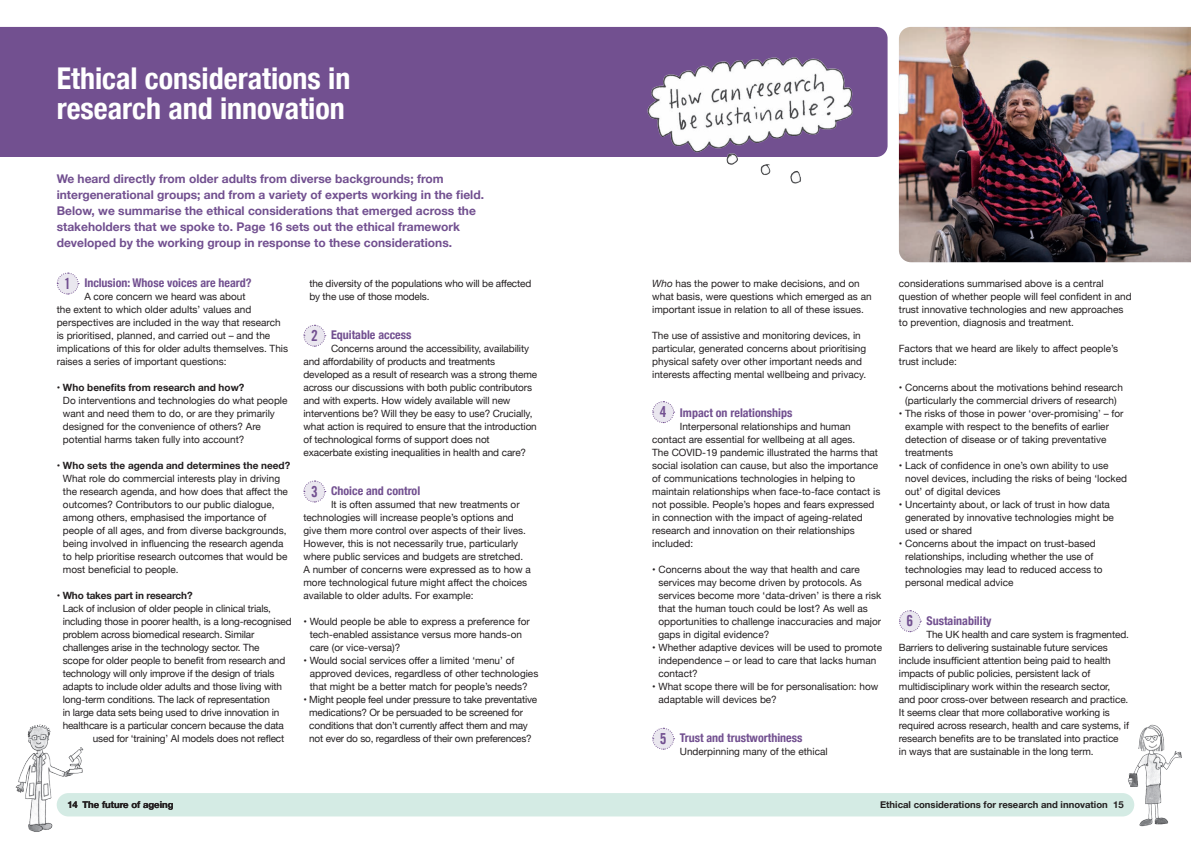
<style>
.page{position:relative;width:1191px;height:842px;background:#fff}
.page>*{position:absolute;margin:0;border:0;box-sizing:border-box;transform-origin:0 0}
.t1{font:700 condensed 30px "Helvetica Neue";color:#fff}
.t2{font:15.2px "Amnesty Trade Gothic Bd Cn 20";color:#725090}
.t3{font:700 12px/16px "Helvetica Neue";color:#725090}
.t4{font:700 condensed 12px "Helvetica Neue";color:#725090}
.t5{font:10px/13px "Helvetica Neue";color:#231f20}
.t6{font:10px/13px "Helvetica Neue";letter-spacing:-.02em;color:#231f20}
.t7{font:700 10px "Helvetica Neue";letter-spacing:-.015em;color:#231f20}
.t8{font:700 9.5px "Helvetica Neue";color:#231f20}
.s1{font-weight:700}
.s2{font-style:italic}
</style>
<div class="page">
<div style="left:57px;top:793px;width:1077px;height:23px;background:#d4ebe4;border-radius:12px"></div>
<img style="left:15px;top:724px;width:70px;height:108px">
<img style="left:1126px;top:724px;width:56px;height:103px">
<div style="left:0;top:27px;width:887px;height:130px;background:#725090"></div>
<img style="left:899px;top:27px;width:292px;height:235px">
<img style="left:643px;top:51px;width:216px;height:133px">
<svg style="left:56px;top:272px;width:23px;height:23px"></svg>
<svg style="left:303px;top:324px;width:23px;height:23px"></svg>
<svg style="left:303px;top:480px;width:23px;height:23px"></svg>
<svg style="left:652px;top:401px;width:22px;height:23px"></svg>
<svg style="left:652px;top:727px;width:22px;height:23px"></svg>
<svg style="left:899px;top:610px;width:22px;height:23px"></svg>
<p class="t1" style="left:57px;top:53px;width:295px">Ethical considerations in</p>
<p class="t1" style="left:57px;top:83px;width:290px">research and innovation</p>
<p class="t3" style="left:57px;top:171px;width:429px">We heard directly from older adults from diverse backgrounds; from intergenerational groups; and from a variety of experts working in the field.<br>Below, we summarise the ethical considerations that emerged across the stakeholders that we spoke to. Page 16 sets out the ethical framework developed by the working group in response to these considerations.</p>
<p class="t2" style="left:64px;top:274px;width:8px">1</p>
<p class="t4" style="left:84px;top:272px;width:169px">Inclusion: Whose voices are heard?</p>
<p class="t5" style="left:57px;top:290px;width:233px;text-indent:28px">A core concern we heard was about<br>the extent to which older adults’ values and perspectives are included in the way that research is prioritised, planned, and carried out – and the implications of this for older adults themselves. This raises a series of important questions:</p>
<p class="t5" style="left:63px;top:381px;width:226px;text-indent:-6px"><span class="s1">• Who benefits from research and how?<br></span>Do interventions and technologies do what people want and need them to do, or are they primarily designed for the convenience of others? Are potential harms taken fully into account?</p>
<p class="t5" style="left:63px;top:459px;width:229px;text-indent:-6px"><span class="s1">• Who sets the agenda and determines the need?<br></span>What role do commercial interests play in driving the research agenda, and how does that affect the outcomes? Contributors to our public dialogue, among others, emphasised the importance of people of all ages, and from diverse backgrounds, being involved in influencing the research agenda to help prioritise research outcomes that would be most beneficial to people.</p>
<p class="t7" style="left:57px;top:587px;width:137px">• Who takes part in research?</p>
<p class="t5" style="left:63px;top:602px;width:210px">Lack of inclusion of older people in clinical trials,</p>
<p class="t5" style="left:63px;top:615px;width:230px">including those in poorer health, is a long-recognised</p>
<p class="t5" style="left:63px;top:628px;width:193px">problem across biomedical research. Similar</p>
<p class="t5" style="left:63px;top:641px;width:198px">challenges arise in the technology sector. The</p>
<p class="t5" style="left:63px;top:654px;width:224px">scope for older people to benefit from research and</p>
<p class="t5" style="left:63px;top:667px;width:213px">technology will only improve if the design of trials</p>
<p class="t5" style="left:63px;top:680px;width:221px">adapts to include older adults and those living with</p>
<p class="t5" style="left:63px;top:693px;width:209px">long-term conditions. The lack of representation</p>
<p class="t5" style="left:63px;top:706px;width:218px">in large data sets being used to drive innovation in</p>
<p class="t5" style="left:63px;top:719px;width:223px">healthcare is a particular concern because the data</p>
<p class="t5" style="left:93px;top:732px;width:193px">used for ‘training’ AI models does not reflect</p>
<p class="t5" style="left:309px;top:277px;width:223px">the diversity of the populations who will be affected by the use of those models.</p>
<p class="t4" style="left:331px;top:324px;width:82px">Equitable access</p>
<p class="t5" style="left:303px;top:342px;width:235px;text-indent:28px">Concerns around the accessibility, availability and affordability of products and treatments developed as a result of research was a strong theme across our discussions with both public contributors and with experts. How widely available will new interventions be? Will they be easy to use? Crucially, what action is required to ensure that the introduction of technological forms of support does not exacerbate existing inequalities in health and care?</p>
<p class="t4" style="left:331px;top:480px;width:91px">Choice and control</p>
<p class="t5" style="left:303px;top:498px;width:229px;text-indent:28px">It is often assumed that new treatments or technologies will increase people’s options and give them more control over aspects of their lives.<br>However, this is not necessarily true, particularly where public services and budgets are stretched.<br>A number of concerns were expressed as to how a more technological future might affect the choices available to older adults. For example:</p>
<p class="t5" style="left:310px;top:615px;width:222px;text-indent:-6px">• Would people be able to express a preference for tech-enabled assistance versus more hands-on care (or vice-versa)?</p>
<p class="t5" style="left:310px;top:654px;width:230px;text-indent:-6px">• Would social services offer a limited ‘menu’ of approved devices, regardless of other technologies that might be a better match for people’s needs?</p>
<p class="t6" style="left:309px;top:693px;width:229px;text-indent:-6px">• Might people feel under pressure to take preventative medications? Or be persuaded to be screened for conditions that don’t currently affect them and may not ever do so, regardless of their own preferences?</p>
<p class="t2" style="left:311px;top:326px;width:8px">2</p>
<p class="t2" style="left:311px;top:482px;width:8px">3</p>
<p class="t8" style="left:67px;top:797px;width:108px">14 The future of ageing</p>
<p class="t5" style="left:652px;top:277px;width:221px"><span class="s2">Who</span> has the power to make decisions, and on what basis, were questions which emerged as an important issue in relation to all of these issues.</p>
<p class="t5" style="left:652px;top:329px;width:215px">The use of assistive and monitoring devices, in particular, generated concerns about prioritising physical safety over other important needs and interests affecting mental wellbeing and privacy.</p>
<p class="t4" style="left:680px;top:402px;width:114px">Impact on relationships</p>
<p class="t5" style="left:652px;top:420px;width:230px;text-indent:28px">Interpersonal relationships and human contact are essential for wellbeing at all ages.<br>The COVID-19 pandemic illustrated the harms that social isolation can cause, but also the importance of communications technologies in helping to maintain relationships when face-to-face contact is not possible. People’s hopes and fears expressed in connection with the impact of ageing-related research and innovation on their relationships included:</p>
<p class="t5" style="left:658px;top:563px;width:224px;text-indent:-6px">• Concerns about the way that health and care services may become driven by protocols. As services become more ‘data-driven’ is there a risk that the human touch could be lost? As well as opportunities to challenge inaccuracies and major gaps in digital evidence?</p>
<p class="t5" style="left:658px;top:641px;width:225px;text-indent:-6px">• Whether adaptive devices will be used to promote independence – or lead to care that lacks human contact?</p>
<p class="t5" style="left:658px;top:680px;width:221px;text-indent:-6px">• What scope there will be for personalisation: how adaptable will devices be?</p>
<p class="t4" style="left:680px;top:727px;width:124px">Trust and trustworthiness</p>
<p class="t5" style="left:680px;top:745px;width:149px">Underpinning many of the ethical</p>
<p class="t2" style="left:660px;top:403px;width:8px">4</p>
<p class="t2" style="left:660px;top:729px;width:8px">5</p>
<p class="t5" style="left:899px;top:277px;width:234px">considerations summarised above is a central question of whether people will feel confident in and trust innovative technologies and new approaches to prevention, diagnosis and treatment.</p>
<p class="t5" style="left:899px;top:342px;width:221px">Factors that we heard are likely to affect people’s trust include:</p>
<p class="t5" style="left:899px;top:381px;width:225px;text-align:center">• Concerns about the motivations behind research (particularly the commercial drivers of research)</p>
<p class="t5" style="left:905px;top:407px;width:220px;text-indent:-6px">• The risks of those in power ‘over-promising’ – for example with respect to the benefits of earlier detection of disease or of taking preventative treatments</p>
<p class="t5" style="left:905px;top:459px;width:223px;text-indent:-6px">• Lack of confidence in one’s own ability to use novel devices, including the risks of being ‘locked out’ of digital devices</p>
<p class="t5" style="left:905px;top:498px;width:210px;text-indent:-6px">• Uncertainty about, or lack of trust in how data generated by innovative technologies might be used or shared</p>
<p class="t5" style="left:905px;top:537px;width:199px;text-indent:-6px">• Concerns about the impact on trust-based relationships, including whether the use of technologies may lead to reduced access to personal medical advice</p>
<p class="t4" style="left:926px;top:610px;width:67px">Sustainability</p>
<p class="t5" style="left:899px;top:628px;width:232px;text-indent:28px">The UK health and care system is fragmented.<br>Barriers to delivering sustainable future services include insufficient attention being paid to health impacts of public policies, persistent lack of multidisciplinary work within the research sector, and poor cross-over between research and practice.<br>It seems clear that more collaborative working is required across research, health and care systems, if research benefits are to be translated into practice<br>in ways that are sustainable in the long term.</p>
<p class="t2" style="left:906px;top:612px;width:8px">6</p>
<p class="t8" style="left:880px;top:797px;width:245px">Ethical considerations for research and innovation 15</p>
</div>
